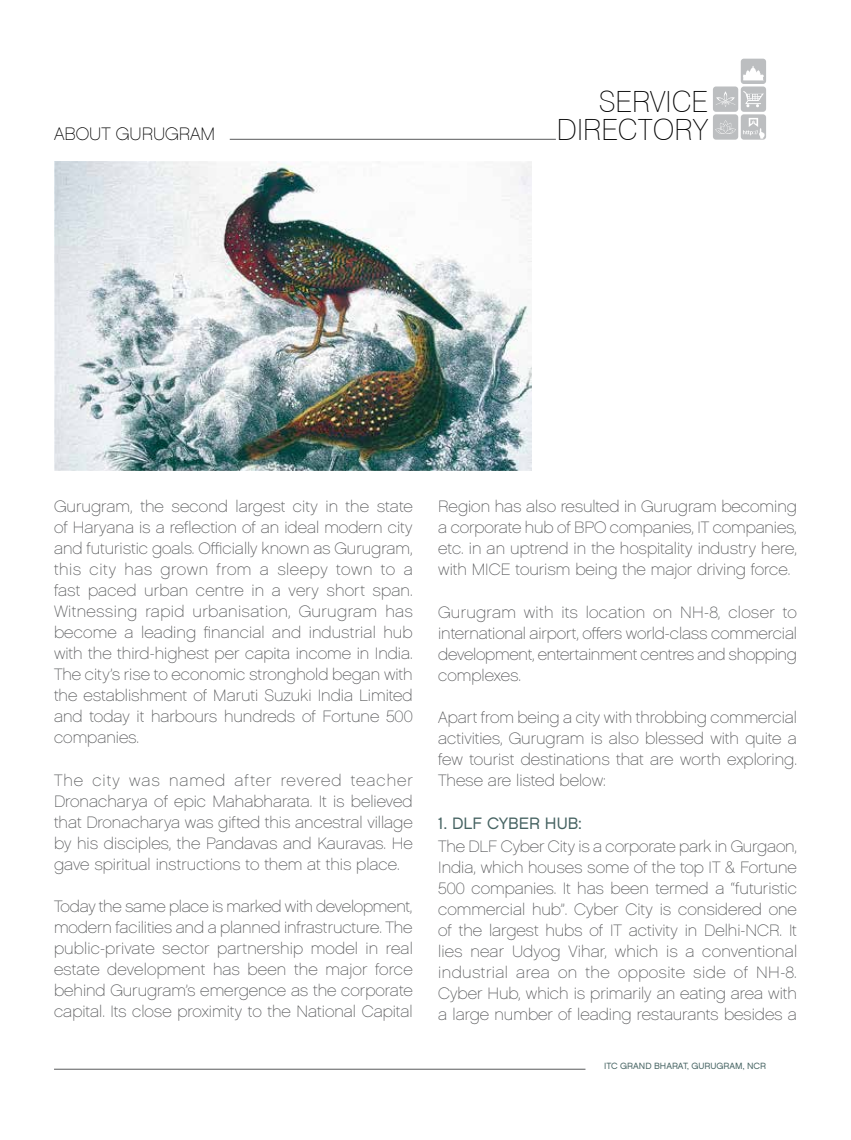
<style>
.page{position:relative;width:851px;height:1140px;background:#fff}
.page>*{position:absolute;margin:0;border:0;box-sizing:border-box;transform-origin:0 0}
.t1{font:100 29.25px "Swiss 721 BT";color:#000}
.t2{font:18px "Chalet Paris Nineteen Sixty";color:#000}
.t3{font:16.5px/21px "Chalet Paris Nineteen Sixty";color:#58595b;text-align:justify}
.t4{font:16.5px "Chalet London Nineteen Sixty";color:#466362}
.t5{font:9px "Chalet London Nineteen Sixty";color:#456362}
</style>
<div class="page">
<hr style="left:230px;top:139px;width:325px;height:1px;background:#58595b">
<svg style="left:713px;top:59px;width:53px;height:81px"></svg>
<hr style="left:54px;top:1069px;width:531px;height:1px;background:#58595b">
<img style="left:54px;top:162px;width:477px;height:309px">
<h1 class="t1" style="left:598px;top:84px;width:111px">SERVICE</h1>
<p class="t2" style="left:54px;top:123px;width:163px">ABOUT GURUGRAM</p>
<h1 class="t1" style="left:557px;top:111px;width:153px">DIRECTORY</h1>
<p class="t3" style="left:54px;top:496px;width:360px">Gurugram, the second largest city in the state of Haryana is a reflection of an ideal modern city and futuristic goals. Officially known as Gurugram, this city has grown from a sleepy town to a fast paced urban centre in a very short span.<br>Witnessing rapid urbanisation, Gurugram has become a leading financial and industrial hub with the third-highest per capita income in India.<br>The city’s rise to economic stronghold began with the establishment of Maruti Suzuki India Limited and today it harbours hundreds of Fortune 500 companies.</p>
<p class="t3" style="left:54px;top:769px;width:360px">The city was named after revered teacher Dronacharya of epic Mahabharata. It is believed that Dronacharya was gifted this ancestral village by his disciples, the Pandavas and Kauravas. He gave spiritual instructions to them at this place.</p>
<p class="t3" style="left:54px;top:895px;width:360px">Today the same place is marked with development, modern facilities and a planned infrastructure. The public-private sector partnership model in real estate development has been the major force behind Gurugram’s emergence as the corporate capital. Its close proximity to the National Capital</p>
<p class="t3" style="left:438px;top:496px;width:360px">Region has also resulted in Gurugram becoming a corporate hub of BPO companies, IT companies, etc. in an uptrend in the hospitality industry here, with MICE tourism being the major driving force.</p>
<p class="t3" style="left:438px;top:601px;width:360px">Gurugram with its location on NH-8, closer to international airport, offers world-class commercial development, entertainment centres and shopping complexes.</p>
<p class="t3" style="left:438px;top:707px;width:360px">Apart from being a city with throbbing commercial activities, Gurugram is also blessed with quite a few tourist destinations that are worth exploring.<br>These are listed below:</p>
<p class="t4" style="left:438px;top:813px;width:145px">1. DLF CYBER HUB:</p>
<p class="t3" style="left:438px;top:836px;width:360px">The DLF Cyber City is a corporate park in Gurgaon, India, which houses some of the top IT &amp; Fortune 500 companies. It has been termed a “futuristic commercial hub”. Cyber City is considered one of the largest hubs of IT activity in Delhi-NCR. It lies near Udyog Vihar, which is a conventional industrial area on the opposite side of NH-8.<br>Cyber Hub, which is primarily an eating area with a large number of leading restaurants besides a</p>
<p class="t5" style="left:604px;top:1060px;width:163px">ITC GRAND BHARAT, GURUGRAM, NCR</p>
</div>
